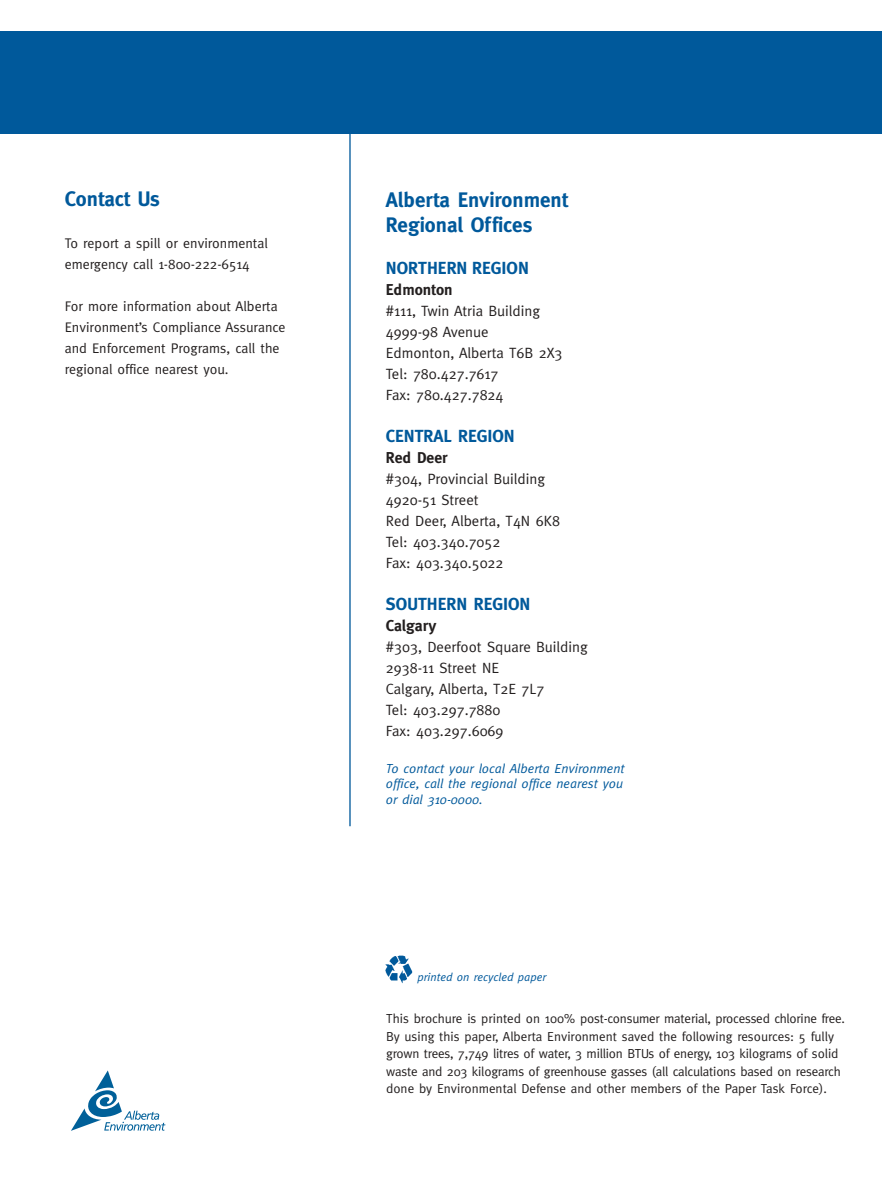
<style>
.page{position:relative;width:882px;height:1197px;background:#fff}
.page>*{position:absolute;margin:0;border:0;box-sizing:border-box;transform-origin:0 0}
.t1{font:700 21px/24.5px "Meta";color:#00599b}
.t2{font:700 17.5px "Meta";color:#00599b}
.t3{font:700 15.75px "Meta";color:#231f1f}
.t4{font:14.88px/21px "Meta";color:#231f1f}
.t5{font:14px/21px "Meta";color:#231f1f}
.t6{font:13.12px/17.5px "Meta";letter-spacing:-.015em;color:#231f1f}
.t7{font:italic 13.12px/15.8px "Meta";color:#00599b}
.t8{font:italic 11.55px "Meta";color:#00599b}
</style>
<div class="page">
<div style="left:0;top:32px;width:882px;height:102px;background:#00599b"></div>
<svg style="left:71px;top:1070px;width:94px;height:61px"></svg>
<img style="left:385px;top:955px;width:28px;height:28px">
<hr style="left:349px;top:122px;width:2px;height:704px;background:#00599b">
<h1 class="t1" style="left:65px;top:188px;width:97px">Contact Us</h1>
<p class="t5" style="left:65px;top:234px;width:205px">To report a spill or environmental emergency call 1-800-222-6514</p>
<p class="t5" style="left:65px;top:297px;width:222px">For more information about Alberta Environment’s Compliance Assurance and Enforcement Programs, call the regional office nearest you.</p>
<h1 class="t1" style="left:386px;top:190px;width:184px">Alberta Environment<br>Regional Offices</h1>
<h2 class="t2" style="left:386px;top:261px;width:145px">NORTHERN REGION</h2>
<p class="t3" style="left:386px;top:284px;width:68px">Edmonton</p>
<p class="t4" style="left:386px;top:302px;width:178px">#111, Twin Atria Building<br>4999-98 Avenue<br>Edmonton, Alberta T6B 2X3<br>Tel: 780.427.7617<br>Fax: 780.427.7824</p>
<h2 class="t2" style="left:386px;top:429px;width:130px">CENTRAL REGION</h2>
<p class="t3" style="left:386px;top:452px;width:63px">Red Deer</p>
<p class="t4" style="left:386px;top:470px;width:176px">#304, Provincial Building<br>4920-51 Street<br>Red Deer, Alberta, T4N 6K8<br>Tel: 403.340.7052<br>Fax: 403.340.5022</p>
<h2 class="t2" style="left:386px;top:597px;width:146px">SOUTHERN REGION</h2>
<p class="t3" style="left:386px;top:620px;width:52px">Calgary</p>
<p class="t4" style="left:386px;top:638px;width:204px">#303, Deerfoot Square Building<br>2938-11 Street NE<br>Calgary, Alberta, T2E 7L7<br>Tel: 403.297.7880<br>Fax: 403.297.6069</p>
<p class="t7" style="left:386px;top:761px;width:240px">To contact your local Alberta Environment office, call the regional office nearest you or dial 310-0000.</p>
<p class="t8" style="left:417px;top:973px;width:130px">printed on recycled paper</p>
<p class="t6" style="left:386px;top:1012px;width:460px">This brochure is printed on 100% post-consumer material, processed chlorine free.<br>By using this paper, Alberta Environment saved the following resources: 5 fully grown trees, 7,749 litres of water, 3 million BTUs of energy, 103 kilograms of solid waste and 203 kilograms of greenhouse gasses (all calculations based on research done by Environmental Defense and other members of the Paper Task Force).</p>
</div>
